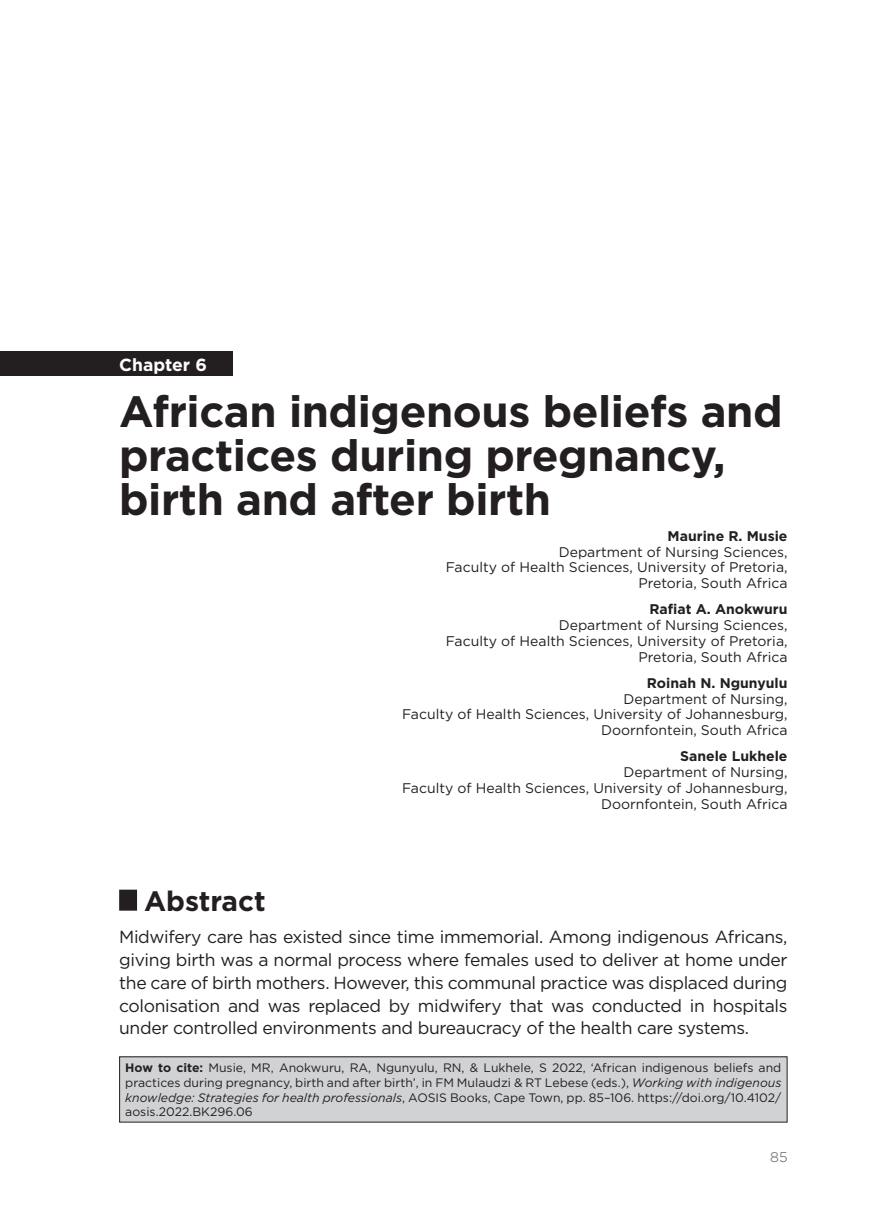
<style>
.page{position:relative;width:869px;height:1216px;background:#fff}
.page>*{position:absolute;margin:0;border:0;box-sizing:border-box;transform-origin:0 0}
.t1{font:700 43.75px/43.8px "Gotham";letter-spacing:-.01em;color:#231f20}
.t2{font:700 28px "Gotham";color:#231f20}
.t3{font:17.5px/22.8px "Gotham";letter-spacing:-.02em;color:#231f20;text-align:justify}
.t4{font:700 17.5px "Gotham";color:#fff}
.t5{font:14px/15.8px "Gotham";color:#231f20;text-align:right}
.t6{font:700 14px "Gotham";color:#231f20}
.t7{font:300 14px "Gotham";color:#57585a}
.t8{font:12.25px/14.7px "Gotham";color:#231f20;text-align:justify}
.s1{font-weight:700}
.s2{font-style:italic}
</style>
<div class="page">
<div style="left:119px;top:1056px;width:667px;height:66px;background:#d1d2d4"></div>
<div style="left:119px;top:1056px;width:668px;height:66px;border:1px solid #231f20"></div>
<div style="left:0;top:351px;width:233px;height:24px;background:#231f20"></div>
<div style="left:119px;top:889px;width:18px;height:21px;background:#231f20"></div>
<p class="t4" style="left:119px;top:353px;width:89px">Chapter 6</p>
<h1 class="t1" style="left:119px;top:389px;width:664px">African indigenous beliefs and practices during pregnancy, birth and after birth</h1>
<p class="t6" style="left:667px;top:526px;width:121px">Maurine R. Musie</p>
<p class="t5" style="left:445px;top:543px;width:343px">Department of Nursing Sciences,<br>Faculty of Health Sciences, University of Pretoria,<br>Pretoria, South Africa</p>
<p class="t6" style="left:649px;top:600px;width:139px">Rafiat A. Anokwuru</p>
<p class="t5" style="left:445px;top:617px;width:343px">Department of Nursing Sciences,<br>Faculty of Health Sciences, University of Pretoria,<br>Pretoria, South Africa</p>
<p class="t6" style="left:646px;top:673px;width:142px">Roinah N. Ngunyulu</p>
<p class="t5" style="left:402px;top:690px;width:387px">Department of Nursing,<br>Faculty of Health Sciences, University of Johannesburg,<br>Doornfontein, South Africa</p>
<p class="t6" style="left:679px;top:747px;width:109px">Sanele Lukhele</p>
<p class="t5" style="left:402px;top:764px;width:387px">Department of Nursing,<br>Faculty of Health Sciences, University of Johannesburg,<br>Doornfontein, South Africa</p>
<h2 class="t2" style="left:144px;top:882px;width:123px">Abstract</h2>
<p class="t3" style="left:119px;top:925px;width:669px">Midwifery care has existed since time immemorial. Among indigenous Africans, giving birth was a normal process where females used to deliver at home under the care of birth mothers. However, this communal practice was displaced during colonisation and was replaced by midwifery that was conducted in hospitals under controlled environments and bureaucracy of the health care systems.</p>
<p class="t8" style="left:125px;top:1060px;width:657px"><span class="s1">How to cite:</span> Musie, MR, Anokwuru, RA, Ngunyulu, RN, &amp; Lukhele, S 2022, ‘African indigenous beliefs and practices during pregnancy, birth and after birth’, in FM Mulaudzi &amp; RT Lebese (eds.), <span class="s2">Working with indigenous knowledge: Strategies for health professionals</span>, AOSIS Books, Cape Town, pp. 85–106. https://doi.org/10.4102/ aosis.2022.BK296.06</p>
<p class="t7" style="left:769px;top:1148px;width:19px">85</p>
</div>
